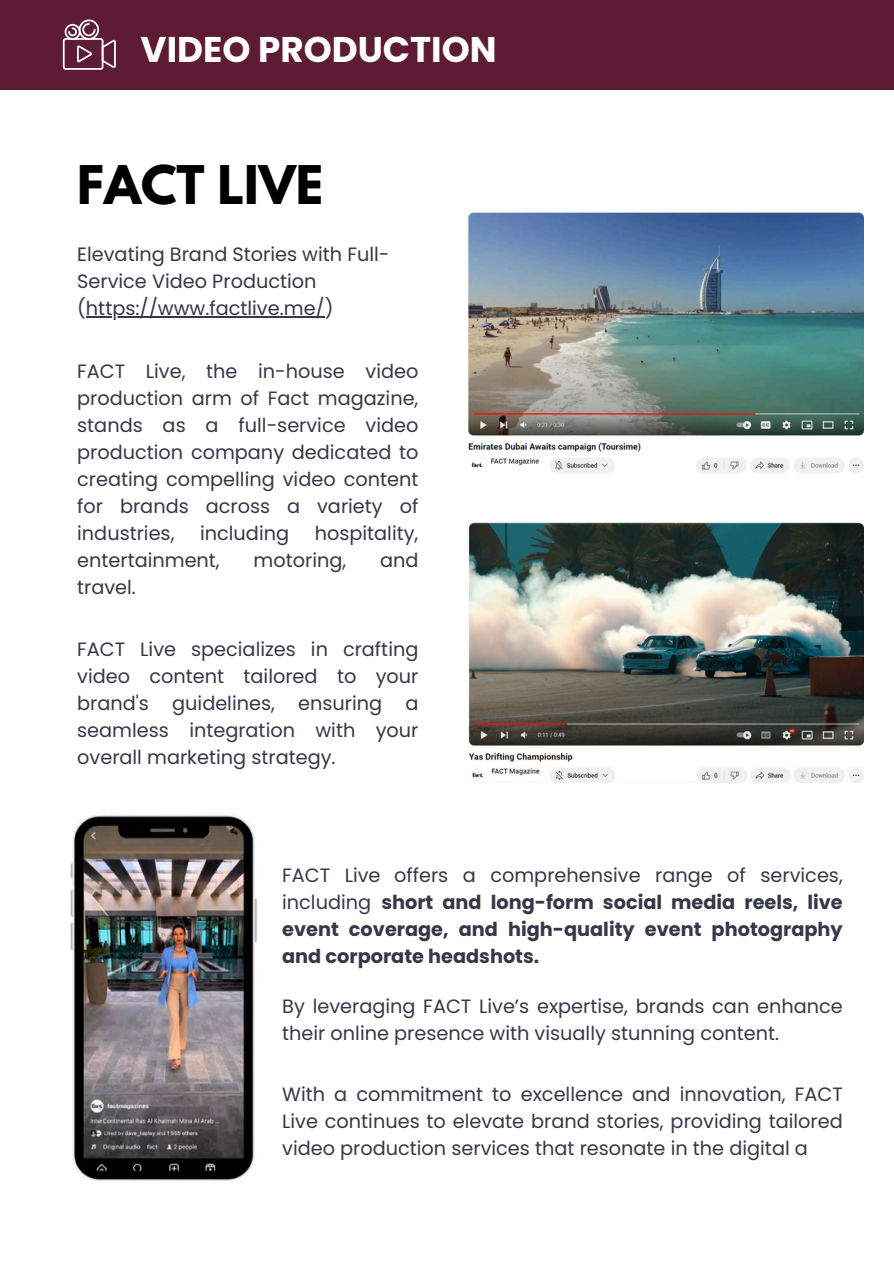
<style>
.page{position:relative;width:894px;height:1264px;background:#fff}
.page>*{position:absolute;margin:0;border:0;box-sizing:border-box;transform-origin:0 0}
.t1{font:700 47.25px "League Spartan";color:#000}
.t2{font:700 35.7px "Poppins";color:#fff}
.t3{font:19.35px/27px "Poppins";color:#363848;text-align:justify}
.t4{font:700 19.35px/27px "Poppins";color:#363848;text-align:justify}
.s1{font-weight:400}
</style>
<div class="page">
<div style="left:0;top:0;width:893px;height:89px;background:#5d1c34"></div>
<svg style="left:63px;top:20px;width:53px;height:50px"></svg>
<hr style="left:86px;top:316px;width:239px;height:1px;background:#363848">
<img style="left:468px;top:213px;width:395px;height:260px">
<img style="left:469px;top:522px;width:394px;height:261px">
<img style="left:70px;top:815px;width:188px;height:367px">
<p class="t2" style="left:140px;top:24px;width:357px">VIDEO PRODUCTION</p>
<h2 class="t1" style="left:77px;top:162px;width:247px">FACT LIVE</h2>
<h3 class="t3" style="left:77px;top:241px;width:314px;text-align:left">Elevating Brand Stories with Full-<br>Service Video Production (https://www.factlive.me/)</h3>
<p class="t3" style="left:77px;top:357px;width:342px">FACT Live, the in-house video production arm of Fact magazine, stands as a full-service video production company dedicated to creating compelling video content for brands across a variety of industries,</p>
<p class="t3" style="left:200px;top:519px;width:90px">including</p>
<p class="t3" style="left:314px;top:519px;width:105px">hospitality,</p>
<p class="t3" style="left:77px;top:546px;width:144px">entertainment,</p>
<p class="t3" style="left:253px;top:546px;width:94px">motoring,</p>
<p class="t3" style="left:380px;top:546px;width:40px">and</p>
<p class="t3" style="left:77px;top:573px;width:60px">travel.</p>
<p class="t3" style="left:77px;top:636px;width:342px">FACT Live specializes in crafting video content tailored to your brand's guidelines, ensuring a seamless integration with your overall marketing strategy.</p>
<p class="t4" style="left:282px;top:861px;width:562px"><span class="s1">FACT Live offers a comprehensive range of services, including</span> short and long-form social media reels, live event coverage, and high-quality event photography and corporate headshots.</p>
<p class="t3" style="left:282px;top:992px;width:562px">By leveraging FACT Live’s expertise, brands can enhance their online presence with visually stunning content.</p>
<p class="t3" style="left:282px;top:1081px;width:562px">With a commitment to excellence and innovation, FACT Live continues to elevate brand stories, providing tailored video production services that resonate in the digital a</p>
</div>
